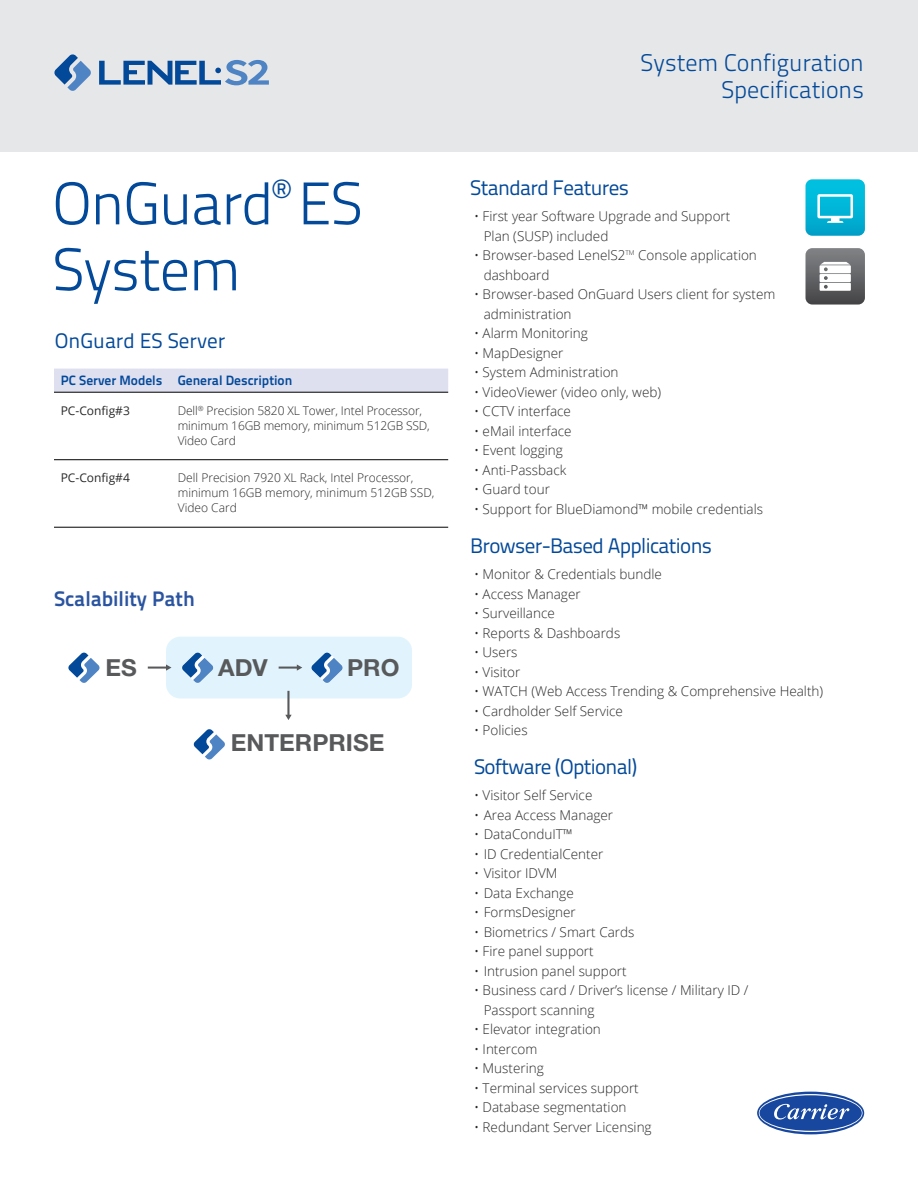
<style>
.page{position:relative;width:918px;height:1188px;background:#fff}
.page>*{position:absolute;margin:0;border:0;box-sizing:border-box;transform-origin:0 0}
.t1{font:300 60px/66px "Titillium Text 22 L";letter-spacing:-.02em;color:#034999}
.t2{font:300 24px/27px "Titillium Text 22 L";color:#034999;text-align:right}
.t3{font:700 23.55px "Helvetica Neue LT Std";color:#58595b}
.t4{font:21px "Titillium Text 22 L";letter-spacing:-.03em;color:#034999}
.t5{font:700 21px "Titillium Text 22 L";color:#2a54a0}
.t6{font:21px "Titillium Text 22 L";color:#034999}
.t7{font:300 13.5px/19.5px "Open Sans";color:#292829}
.t8{font:700 13.5px "Titillium Text 22 L";color:#034999}
.t9{font:300 12px/15px "Open Sans";letter-spacing:-.01em;color:#292829}
.t10{font:12px "Open Sans";color:#292829}
</style>
<div class="page">
<div style="left:0;top:0;width:918px;height:152px;background:#e6e7e8"></div>
<svg style="left:193px;top:729px;width:32px;height:31px"></svg>
<div style="left:166px;top:637px;width:246px;height:61px;background:#e1f4fd;border-radius:14px"></div>
<svg style="left:68px;top:652px;width:32px;height:31px"></svg>
<svg style="left:182px;top:652px;width:32px;height:31px"></svg>
<svg style="left:311px;top:652px;width:32px;height:31px"></svg>
<hr style="left:287px;top:691px;width:3px;height:26px;background:#58595b">
<svg style="left:285px;top:715px;width:7px;height:5px"></svg>
<hr style="left:279px;top:667px;width:20px;height:2px;background:#58595b">
<svg style="left:297px;top:664px;width:5px;height:7px"></svg>
<hr style="left:148px;top:667px;width:20px;height:2px;background:#58595b">
<svg style="left:166px;top:664px;width:5px;height:7px"></svg>
<svg style="left:806px;top:248px;width:59px;height:57px"></svg>
<svg style="left:806px;top:179px;width:59px;height:57px;background:#1ebcdb"></svg>
<div style="left:54px;top:369px;width:394px;height:23px;background:#dee0f0"></div>
<hr style="left:54px;top:392px;width:117px;height:1px;background:#000">
<hr style="left:171px;top:392px;width:277px;height:1px;background:#000">
<hr style="left:54px;top:459px;width:117px;height:1px;background:#000">
<hr style="left:171px;top:459px;width:277px;height:1px;background:#000">
<hr style="left:54px;top:527px;width:117px;height:1px;background:#000">
<hr style="left:171px;top:527px;width:277px;height:1px;background:#000">
<svg style="left:99px;top:60px;width:170px;height:25px"></svg>
<svg style="left:54px;top:54px;width:37px;height:37px"></svg>
<div style="left:757px;top:1092px;width:107px;height:42px;background:#17479e;border-radius:50%"></div>
<svg style="left:759px;top:1094px;width:104px;height:38px"></svg>
<h1 class="t1" style="left:52px;top:167px;width:312px">OnGuard<sup>®</sup> ES<br>System</h1>
<h3 class="t6" style="left:55px;top:325px;width:172px">OnGuard ES Server</h3>
<p class="t8" style="left:61px;top:370px;width:233px">PC Server Models General Description</p>
<p class="t10" style="left:61px;top:402px;width:71px">PC-Config#3</p>
<p class="t9" style="left:178px;top:403px;width:254px">Dell<sup>®</sup> Precision 5820 XL Tower, Intel Processor, minimum 16GB memory, minimum 512GB SSD,<br>Video Card</p>
<p class="t10" style="left:61px;top:470px;width:71px">PC-Config#4</p>
<p class="t9" style="left:178px;top:470px;width:258px">Dell Precision 7920 XL Rack, Intel Processor, minimum 16GB memory, minimum 512GB SSD,<br>Video Card</p>
<h3 class="t5" style="left:54px;top:583px;width:142px">Scalability Path</h3>
<h3 class="t3" style="left:105px;top:653px;width:33px">ES</h3>
<h3 class="t3" style="left:218px;top:653px;width:51px">ADV</h3>
<h3 class="t3" style="left:347px;top:653px;width:54px">PRO</h3>
<h3 class="t3" style="left:231px;top:728px;width:155px">ENTERPRISE</h3>
<h2 class="t2" style="left:641px;top:47px;width:225px">System Configuration<br>Specifications</h2>
<h3 class="t4" style="left:470px;top:172px;width:160px">Standard Features</h3>
<p class="t7" style="left:484px;top:206px;width:248px;text-indent:-10px">• First year Software Upgrade and Support<br>Plan (SUSP) included</p>
<p class="t7" style="left:484px;top:245px;width:275px;text-indent:-10px">• Browser-based LenelS2<sup>TM</sup> Console application dashboard</p>
<p class="t7" style="left:484px;top:284px;width:293px;text-indent:-10px">• Browser-based OnGuard Users client for system administration</p>
<p class="t7" style="left:474px;top:323px;width:115px">• Alarm Monitoring</p>
<p class="t7" style="left:474px;top:343px;width:91px">• MapDesigner</p>
<p class="t7" style="left:474px;top:362px;width:146px">• System Administration</p>
<p class="t7" style="left:474px;top:382px;width:189px">• VideoViewer (video only, web)</p>
<p class="t7" style="left:474px;top:401px;width:98px">• CCTV interface</p>
<p class="t7" style="left:474px;top:421px;width:99px">• eMail interface</p>
<p class="t7" style="left:474px;top:440px;width:90px">• Event logging</p>
<p class="t7" style="left:474px;top:460px;width:94px">• Anti-Passback</p>
<p class="t7" style="left:474px;top:479px;width:77px">• Guard tour</p>
<p class="t7" style="left:474px;top:499px;width:291px">• Support for BlueDiamond™ mobile credentials</p>
<h3 class="t4" style="left:470px;top:530px;width:244px">Browser-Based Applications</h3>
<p class="t7" style="left:474px;top:564px;width:189px">• Monitor &amp; Credentials bundle</p>
<p class="t7" style="left:474px;top:584px;width:108px">• Access Manager</p>
<p class="t7" style="left:474px;top:603px;width:82px">• Surveillance</p>
<p class="t7" style="left:474px;top:623px;width:148px">• Reports &amp; Dashboards</p>
<p class="t7" style="left:474px;top:642px;width:45px">• Users</p>
<p class="t7" style="left:474px;top:662px;width:48px">• Visitor</p>
<p class="t7" style="left:474px;top:681px;width:351px">• WATCH (Web Access Trending &amp; Comprehensive Health)</p>
<p class="t7" style="left:474px;top:701px;width:151px">• Cardholder Self Service</p>
<p class="t7" style="left:474px;top:720px;width:55px">• Policies</p>
<h3 class="t4" style="left:474px;top:751px;width:165px">Software (Optional)</h3>
<p class="t7" style="left:474px;top:785px;width:120px">• Visitor Self Service</p>
<p class="t7" style="left:474px;top:805px;width:141px">• Area Access Manager</p>
<p class="t7" style="left:474px;top:824px;width:100px">• DataConduIT™</p>
<p class="t7" style="left:474px;top:844px;width:131px">• ID CredentialCenter</p>
<p class="t7" style="left:474px;top:863px;width:85px">• Visitor IDVM</p>
<p class="t7" style="left:474px;top:883px;width:101px">• Data Exchange</p>
<p class="t7" style="left:474px;top:902px;width:103px">• FormsDesigner</p>
<p class="t7" style="left:474px;top:922px;width:162px">• Biometrics / Smart Cards</p>
<p class="t7" style="left:474px;top:941px;width:121px">• Fire panel support</p>
<p class="t7" style="left:474px;top:961px;width:154px">• Intrusion panel support</p>
<p class="t7" style="left:484px;top:980px;width:266px;text-indent:-10px">• Business card / Driver’s license / Military ID /<br>Passport scanning</p>
<p class="t7" style="left:474px;top:1019px;width:128px">• Elevator integration</p>
<p class="t7" style="left:474px;top:1039px;width:65px">• Intercom</p>
<p class="t7" style="left:474px;top:1058px;width:71px">• Mustering</p>
<p class="t7" style="left:474px;top:1078px;width:166px">• Terminal services support</p>
<p class="t7" style="left:474px;top:1097px;width:154px">• Database segmentation</p>
<p class="t7" style="left:474px;top:1117px;width:179px">• Redundant Server Licensing</p>
</div>
